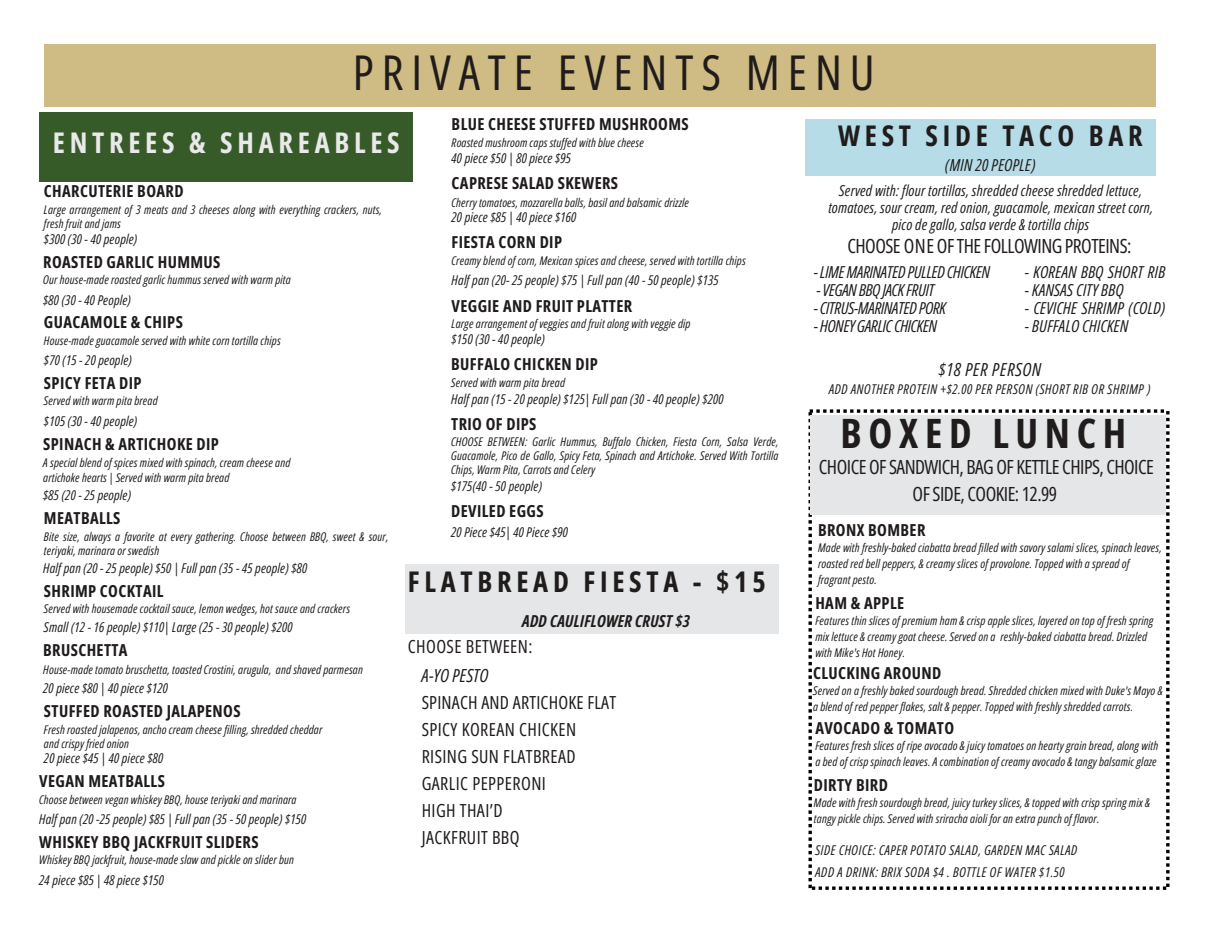
<style>
.page{position:relative;width:1215px;height:945px;background:#fff}
.page>*{position:absolute;margin:0;border:0;box-sizing:border-box;transform-origin:0 0}
.t1{font:48px "Open Sans Condensed";letter-spacing:.165em;color:#211c1c}
.t2{font:700 40.5px "Open Sans Condensed";letter-spacing:.165em;color:#201c1c}
.t3{font:700 28.5px "Open Sans Condensed";letter-spacing:.165em;color:#201c1c}
.t4{font:700 28.5px "Open Sans Condensed";letter-spacing:.165em;color:#e9e9ea}
.t5{font:19.5px/27px "Open Sans Condensed";letter-spacing:-.025em;color:#201c1c;text-align:center}
.t6{font:18px/27px "Open Sans Condensed";letter-spacing:.025em;color:#201c1c}
.t7{font:italic 18px "Open Sans Condensed";letter-spacing:.035em;color:#201c1c}
.t8{font:700 16.5px "Open Sans Condensed";letter-spacing:.025em;color:#201c1c}
.t9{font:italic 16.5px "Open Sans Condensed";letter-spacing:-.02em;color:#201c1c}
.t10{font:italic 16.5px "Open Sans Condensed";letter-spacing:.01em;color:#201c1c}
.t11{font:italic 700 16.5px "Open Sans Condensed";letter-spacing:.01em;color:#201c1c}
.t12{font:italic 15px/16.8px "Open Sans Condensed";letter-spacing:.01em;color:#201c1c;text-align:center}
.t13{font:italic 13.5px "Open Sans Condensed";letter-spacing:.01em;color:#201c1c}
.t14{font:italic 13.5px/22px "Open Sans Condensed";letter-spacing:.035em;color:#201c1c}
.t15{font:italic 12px/16px "Open Sans Condensed";letter-spacing:.01em;color:#201c1c}
</style>
<div class="page">
<div style="left:44px;top:44px;width:1111px;height:63px;background:#cfbb84"></div>
<div style="left:39px;top:113px;width:374px;height:69px;background:#365b28"></div>
<div style="left:405px;top:564px;width:374px;height:69px;background:#e4e6e7"></div>
<div style="left:805px;top:119px;width:350px;height:57px;background:#b6dce7"></div>
<svg style="left:809px;top:409px;width:361px;height:481px"></svg>
<div style="left:810px;top:415px;width:356px;height:99px;background:#e4e6e7"></div>
<h1 class="t1" style="left:353px;top:40px;width:523px">PRIVATE EVENTS MENU</h1>
<h3 class="t4" style="left:53px;top:122px;width:349px">ENTREES &amp; SHAREABLES</h3>
<h3 class="t8" style="left:44px;top:179px;width:141px">CHARCUTERIE BOARD</h3>
<p class="t15" style="left:44px;top:202px;width:339px;line-height:14px">Large arrangement of 3 meats and 3 cheeses along with everything crackers, nuts, fresh fruit and jams</p>
<p class="t13" style="left:44px;top:230px;width:95px">$300 (30 - 40 people)</p>
<h3 class="t8" style="left:43px;top:250px;width:179px">ROASTED GARLIC HUMMUS</h3>
<p class="t15" style="left:43px;top:271px;width:249px">Our house-made roasted garlic hummus served with warm pita</p>
<p class="t13" style="left:43px;top:290px;width:89px">$80 (30 - 40 People)</p>
<h3 class="t8" style="left:44px;top:310px;width:140px">GUACAMOLE &amp; CHIPS</h3>
<p class="t15" style="left:44px;top:332px;width:238px">House-made guacamole served with white corn tortilla chips</p>
<p class="t13" style="left:44px;top:351px;width:90px">$70 (15 - 20 people)</p>
<h3 class="t8" style="left:44px;top:371px;width:99px">SPICY FETA DIP</h3>
<p class="t15" style="left:44px;top:392px;width:115px">Served with warm pita bread</p>
<p class="t13" style="left:44px;top:412px;width:95px">$105 (30 - 40 people)</p>
<h3 class="t8" style="left:43px;top:432px;width:177px">SPINACH &amp; ARTICHOKE DIP</h3>
<p class="t15" style="left:43px;top:455px;width:249px;line-height:14.4px">A special blend of spices mixed with spinach, cream cheese and artichoke hearts | Served with warm pita bread</p>
<p class="t13" style="left:43px;top:486px;width:90px">$85 (20 - 25 people)</p>
<h3 class="t8" style="left:44px;top:506px;width:78px">MEATBALLS</h3>
<p class="t15" style="left:44px;top:529px;width:346px;line-height:14px">Bite size, always a favorite at every gathering. Choose between BBQ, sweet &amp; sour, teriyaki, marinara or swedish</p>
<p class="t13" style="left:43px;top:559px;width:266px">Half pan (20 - 25 people) $50 | Full pan (35 - 45 people) $80</p>
<h3 class="t8" style="left:44px;top:579px;width:121px">SHRIMP COCKTAIL</h3>
<p class="t15" style="left:44px;top:601px;width:308px">Served with housemade cocktail sauce, lemon wedges, hot sauce and crackers</p>
<p class="t13" style="left:44px;top:618px;width:250px">Small (12 - 16 people) $110| Large (25 - 30 people) $200</p>
<h3 class="t8" style="left:43px;top:638px;width:86px">BRUSCHETTA</h3>
<p class="t15" style="left:43px;top:662px;width:321px">House-made tomato bruschetta, toasted Crostini, arugula, and shaved parmesan</p>
<p class="t13" style="left:43px;top:679px;width:126px">20 piece $80 | 40 piece $120</p>
<h3 class="t8" style="left:44px;top:699px;width:198px">STUFFED ROASTED JALAPENOS</h3>
<p class="t15" style="left:44px;top:722px;width:280px;line-height:14px">Fresh roasted jalapenos, ancho cream cheese filling, shredded cheddar and crispy fried onion</p>
<p class="t13" style="left:44px;top:749px;width:121px">20 piece $45 | 40 piece $80</p>
<h3 class="t8" style="left:39px;top:769px;width:127px">VEGAN MEATBALLS</h3>
<p class="t15" style="left:39px;top:791px;width:259px">Choose between vegan whiskey BBQ, house teriyaki and marinara</p>
<p class="t13" style="left:39px;top:810px;width:269px">Half pan (20 -25 people) $85 | Full pan (35 - 50 people) $150</p>
<h3 class="t8" style="left:39px;top:830px;width:221px">WHISKEY BBQ JACKFRUIT SLIDERS</h3>
<p class="t15" style="left:39px;top:852px;width:256px">Whiskey BBQ jackfruit, house-made slaw and pickle on slider bun</p>
<p class="t13" style="left:39px;top:871px;width:126px">24 piece $85 | 48 piece $150</p>
<h3 class="t8" style="left:452px;top:112px;width:239px">BLUE CHEESE STUFFED MUSHROOMS</h3>
<p class="t15" style="left:452px;top:135px;width:194px">Roasted mushroom caps stuffed with blue cheese</p>
<p class="t13" style="left:452px;top:149px;width:121px">40 piece $50 | 80 piece $95</p>
<h3 class="t8" style="left:452px;top:171px;width:168px">CAPRESE SALAD SKEWERS</h3>
<p class="t15" style="left:452px;top:194px;width:239px">Cherry tomatoes, mozzarella balls, basil and balsamic drizzle</p>
<p class="t13" style="left:452px;top:208px;width:126px">20 piece $85 | 40 piece $160</p>
<h3 class="t8" style="left:452px;top:231px;width:112px">FIESTA CORN DIP</h3>
<p class="t15" style="left:452px;top:252px;width:296px">Creamy blend of corn, Mexican spices and cheese, served with tortilla chips</p>
<p class="t13" style="left:452px;top:271px;width:269px">Half pan (20- 25 people) $75 | Full pan (40 - 50 people) $135</p>
<h3 class="t8" style="left:452px;top:294px;width:182px">VEGGIE AND FRUIT PLATTER</h3>
<p class="t15" style="left:452px;top:315px;width:240px">Large arrangement of veggies and fruit along with veggie dip</p>
<p class="t13" style="left:452px;top:330px;width:95px">$150 (30 - 40 people)</p>
<h3 class="t8" style="left:451px;top:352px;width:148px">BUFFALO CHICKEN DIP</h3>
<p class="t15" style="left:451px;top:375px;width:115px">Served with warm pita bread</p>
<p class="t13" style="left:451px;top:389px;width:274px">Half pan (15 - 20 people) $125| Full pan (30 - 40 people) $200</p>
<h3 class="t8" style="left:451px;top:412px;width:87px">TRIO OF DIPS</h3>
<p class="t15" style="left:451px;top:435px;width:329px;line-height:14px;text-align:justify">CHOOSE BETWEEN: Garlic Hummus, Buffalo Chicken, Fiesta Corn, Salsa Verde, Guacamole, Pico de Gallo, Spicy Feta, Spinach and Artichoke. Served With Tortilla Chips, Warm Pita, Carrots and Celery</p>
<p class="t13" style="left:451px;top:476px;width:92px">$175(40 - 50 people)</p>
<h3 class="t8" style="left:451px;top:499px;width:94px">DEVILED EGGS</h3>
<p class="t13" style="left:451px;top:522px;width:118px">20 Piece $45| 40 Piece $90</p>
<h3 class="t3" style="left:408px;top:561px;width:359px">FLATBREAD FIESTA - $15</h3>
<h3 class="t11" style="left:522px;top:609px;width:169px">ADD CAULIFLOWER CRUST $3</h3>
<h3 class="t6" style="left:408px;top:632px;width:126px">CHOOSE BETWEEN:</h3>
<h3 class="t7" style="left:422px;top:663px;width:69px">A-YO PESTO</h3>
<h3 class="t6" style="left:422px;top:689px;width:196px">SPINACH AND ARTICHOKE FLAT<br>SPICY KOREAN CHICKEN<br>RISING SUN FLATBREAD<br>GARLIC PEPPERONI<br>HIGH THAI’D<br>JACKFRUIT BBQ</h3>
<h3 class="t3" style="left:838px;top:115px;width:306px">WEST SIDE TACO BAR</h3>
<h3 class="t10" style="left:945px;top:153px;width:92px">(MIN 20 PEOPLE)</h3>
<p class="t12" style="left:828px;top:182px;width:326px">Served with: flour tortillas, shredded cheese shredded lettuce, tomatoes, sour cream, red onion, guacamole, mexican street corn, pico de gallo, salsa verde &amp; tortilla chips</p>
<h3 class="t5" style="left:847px;top:232px;width:286px">CHOOSE ONE OF THE FOLLOWING PROTEINS:</h3>
<h3 class="t9" style="left:814px;top:261px;width:178px">- LIME MARINATED PULLED CHICKEN</h3>
<h3 class="t9" style="left:816px;top:279px;width:120px">- VEGAN BBQ JACK FRUIT</h3>
<h3 class="t9" style="left:814px;top:297px;width:134px">- CITRUS-MARINATED PORK</h3>
<h3 class="t9" style="left:814px;top:315px;width:125px">- HONEY GARLIC CHICKEN</h3>
<h3 class="t10" style="left:1025px;top:261px;width:142px">- KOREAN BBQ SHORT RIB</h3>
<h3 class="t10" style="left:1025px;top:279px;width:100px">- KANSAS CITY BBQ</h3>
<h3 class="t10" style="left:1025px;top:297px;width:142px">- CEVICHE SHRIMP (COLD)</h3>
<h3 class="t10" style="left:1025px;top:315px;width:105px">- BUFFALO CHICKEN</h3>
<h3 class="t7" style="left:939px;top:357px;width:104px">$18 PER PERSON</h3>
<p class="t14" style="left:829px;top:377px;width:323px">ADD ANOTHER PROTEIN +$2.00 PER PERSON (SHORT RIB OR SHRIMP )</p>
<h2 class="t2" style="left:841px;top:404px;width:287px">BOXED LUNCH</h2>
<h3 class="t5" style="left:819px;top:453px;width:337px">CHOICE OF SANDWICH, BAG OF KETTLE CHIPS, CHOICE<br>OF SIDE, COOKIE: 12.99</h3>
<h3 class="t8" style="left:818px;top:518px;width:109px">BRONX BOMBER</h3>
<p class="t15" style="left:818px;top:540px;width:345px">Made with freshly-baked ciabatta bread filled with savory salami slices, spinach leaves, roasted red bell peppers, &amp; creamy slices of provolone. Topped with a spread of fragrant pesto.</p>
<h3 class="t8" style="left:815px;top:591px;width:90px">HAM &amp; APPLE</h3>
<p class="t15" style="left:815px;top:613px;width:340px">Features thin slices of premium ham &amp; crisp apple slices, layered on top of fresh spring mix lettuce &amp; creamy goat cheese. Served on a reshly-baked ciabatta bread. Drizzled with Mike's Hot Honey.</p>
<h3 class="t8" style="left:813px;top:661px;width:130px">CLUCKING AROUND</h3>
<p class="t15" style="left:813px;top:682px;width:351px">Served on a freshly baked sourdough bread. Shredded chicken mixed with Duke's Mayo &amp; a blend of red pepper flakes, salt &amp; pepper. Topped with freshly shredded carrots.</p>
<h3 class="t8" style="left:815px;top:716px;width:140px">AVOCADO &amp; TOMATO</h3>
<p class="t15" style="left:815px;top:737px;width:344px">Features fresh slices of ripe avocado &amp; juicy tomatoes on hearty grain bread, along with a bed of crisp spinach leaves. A combination of creamy avocado &amp; tangy balsamic glaze</p>
<h3 class="t8" style="left:814px;top:773px;width:76px">DIRTY BIRD</h3>
<p class="t15" style="left:814px;top:794px;width:338px">Made with fresh sourdough bread, juicy turkey slices, &amp; topped with crisp spring mix &amp; tangy pickle chips. Served with sriracha aioli for an extra punch of flavor.</p>
<p class="t14" style="left:815px;top:839px;width:264px">SIDE CHOICE: CAPER POTATO SALAD, GARDEN MAC SALAD<br>ADD A DRINK: BRIX SODA $4 . BOTTLE OF WATER $1.50</p>
</div>
